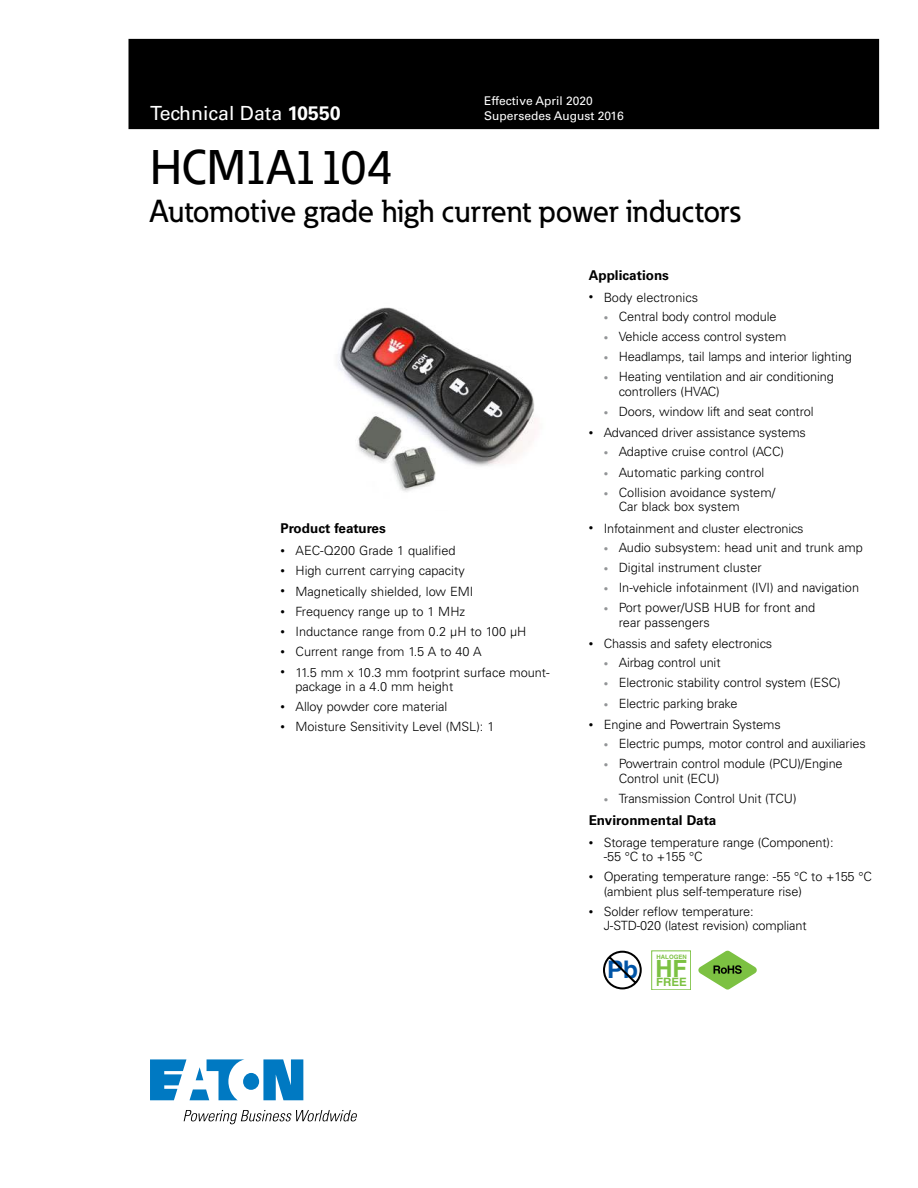
<style>
.page{position:relative;width:918px;height:1188px;background:#fff}
.page>*{position:absolute;margin:0;border:0;box-sizing:border-box;transform-origin:0 0}
.t1{font:500 48px "Eaton";letter-spacing:-.02em;color:#000}
.t2{font:500 31.5px "Eaton";color:#000}
.t3{font:700 24.3px "Helvetica";color:#0054a6}
.t4{font:700 23.7px "Helvetica";color:#7cc142}
.t5{font:19.5px "Univers LT Std";color:#fff}
.t6{font:700 13.5px "Univers LT Std";color:#000}
.t7{font:300 12.75px/14.2px "Univers LT Std";letter-spacing:-.01em;color:#000}
.t8{font:12px/15px "Univers LT Std";color:#fff}
.t9{font:700 11.55px "Helvetica";color:#7cc142}
.t10{font:700 6px "Helvetica";color:#7cc142}
.s1{font-weight:700}
.s2{font-family:"Univers";font-size:9px}
.s3{font-family:"Univers";font-size:9px;color:#939597}
</style>
<div class="page">
<svg style="left:150px;top:1059px;width:153px;height:41px"></svg>
<svg style="left:184px;top:1110px;width:173px;height:14px"></svg>
<div style="left:129px;top:39px;width:750px;height:90px;background:#000"></div>
<svg style="left:603px;top:951px;width:39px;height:38px"></svg>
<div style="left:652px;top:951px;width:39px;height:39px;border:1px solid #7cc142"></div>
<svg style="left:698px;top:951px;width:59px;height:39px"></svg>
<img style="left:338px;top:307px;width:197px;height:185px">
<h3 class="t5" style="left:150px;top:106px;width:192px">Technical Data <span class="s1">10550</span></h3>
<p class="t8" style="left:484px;top:94px;width:141px">Effective April 2020<br>Supersedes August 2016</p>
<h1 class="t1" style="left:150px;top:149px;width:244px">HCM1A1104</h1>
<h2 class="t2" style="left:150px;top:199px;width:592px">Automotive grade high current power inductors</h2>
<p class="t6" style="left:280px;top:523px;width:107px">Product features</p>
<p class="t7" style="left:280px;top:544px;width:177px"><span class="s2">•</span> AEC-Q200 Grade 1 qualified</p>
<p class="t7" style="left:280px;top:565px;width:186px"><span class="s2">•</span> High current carrying capacity</p>
<p class="t7" style="left:280px;top:585px;width:194px"><span class="s2">•</span> Magnetically shielded, low EMI</p>
<p class="t7" style="left:280px;top:605px;width:186px"><span class="s2">•</span> Frequency range up to 1 MHz</p>
<p class="t7" style="left:280px;top:625px;width:247px"><span class="s2">•</span> Inductance range from 0.2 μH to 100 μH</p>
<p class="t7" style="left:280px;top:646px;width:203px"><span class="s2">•</span> Current range from 1.5 A to 40 A</p>
<p class="t7" style="left:296px;top:666px;width:256px;text-indent:-15px"><span class="s2">•</span> 11.5 mm x 10.3 mm footprint surface mount&shy;package in a 4.0 mm height</p>
<p class="t7" style="left:281px;top:700px;width:168px"><span class="s2">•</span> Alloy powder core material</p>
<p class="t7" style="left:281px;top:721px;width:215px"><span class="s2">•</span> Moisture Sensitivity Level (MSL): 1</p>
<p class="t6" style="left:589px;top:270px;width:82px">Applications</p>
<p class="t7" style="left:589px;top:291px;width:111px"><span class="s2">•</span> Body electronics</p>
<p class="t7" style="left:604px;top:310px;width:174px"><span class="s3">•</span> Central body control module</p>
<p class="t7" style="left:604px;top:330px;width:184px"><span class="s3">•</span> Vehicle access control system</p>
<p class="t7" style="left:604px;top:351px;width:250px"><span class="s3">•</span> Headlamps, tail lamps and interior lighting</p>
<p class="t7" style="left:619px;top:371px;width:217px;text-indent:-15px"><span class="s3">•</span> Heating ventilation and air conditioning controllers (HVAC)</p>
<p class="t7" style="left:604px;top:405px;width:211px"><span class="s3">•</span> Doors, window lift and seat control</p>
<p class="t7" style="left:589px;top:427px;width:219px"><span class="s2">•</span> Advanced driver assistance systems</p>
<p class="t7" style="left:604px;top:446px;width:182px"><span class="s3">•</span> Adaptive cruise control (ACC)</p>
<p class="t7" style="left:604px;top:466px;width:162px"><span class="s3">•</span> Automatic parking control</p>
<p class="t7" style="left:619px;top:486px;width:158px;text-indent:-15px"><span class="s3">•</span> Collision avoidance system/<br>Car black box system</p>
<p class="t7" style="left:589px;top:522px;width:216px"><span class="s2">•</span> Infotainment and cluster electronics</p>
<p class="t7" style="left:604px;top:541px;width:261px"><span class="s3">•</span> Audio subsystem: head unit and trunk amp</p>
<p class="t7" style="left:604px;top:561px;width:160px"><span class="s3">•</span> Digital instrument cluster</p>
<p class="t7" style="left:604px;top:582px;width:257px"><span class="s3">•</span> In-vehicle infotainment (IVI) and navigation</p>
<p class="t7" style="left:619px;top:602px;width:198px;text-indent:-15px"><span class="s3">•</span> Port power/USB HUB for front and rear passengers</p>
<p class="t7" style="left:589px;top:637px;width:185px"><span class="s2">•</span> Chassis and safety electronics</p>
<p class="t7" style="left:604px;top:657px;width:118px"><span class="s3">•</span> Airbag control unit</p>
<p class="t7" style="left:604px;top:677px;width:238px"><span class="s3">•</span> Electronic stability control system (ESC)</p>
<p class="t7" style="left:604px;top:697px;width:135px"><span class="s3">•</span> Electric parking brake</p>
<p class="t7" style="left:589px;top:718px;width:194px"><span class="s2">•</span> Engine and Powertrain Systems</p>
<p class="t7" style="left:604px;top:738px;width:263px"><span class="s3">•</span> Electric pumps, motor control and auxiliaries</p>
<p class="t7" style="left:619px;top:758px;width:225px;text-indent:-15px"><span class="s3">•</span> Powertrain control module (PCU)/Engine<br>Control unit (ECU)</p>
<p class="t7" style="left:604px;top:792px;width:194px"><span class="s3">•</span> Transmission Control Unit (TCU)</p>
<p class="t6" style="left:589px;top:815px;width:129px">Environmental Data</p>
<p class="t7" style="left:604px;top:836px;width:231px;text-indent:-15px"><span class="s2">•</span> Storage temperature range (Component): -55 °C to +155 °C</p>
<p class="t7" style="left:604px;top:871px;width:270px;text-indent:-15px"><span class="s2">•</span> Operating temperature range: -55 °C to +155 °C (ambient plus self-temperature rise)</p>
<p class="t7" style="left:604px;top:905px;width:204px;text-indent:-15px"><span class="s2">•</span> Solder reflow temperature:<br>J-STD-020 (latest revision) compliant</p>
<h3 class="t3" style="left:607px;top:956px;width:33px">Pb</h3>
<p class="t10" style="left:657px;top:953px;width:32px">HALOGEN</p>
<h3 class="t4" style="left:655px;top:955px;width:33px">HF</h3>
<p class="t9" style="left:656px;top:975px;width:32px">FREE</p>
</div>
